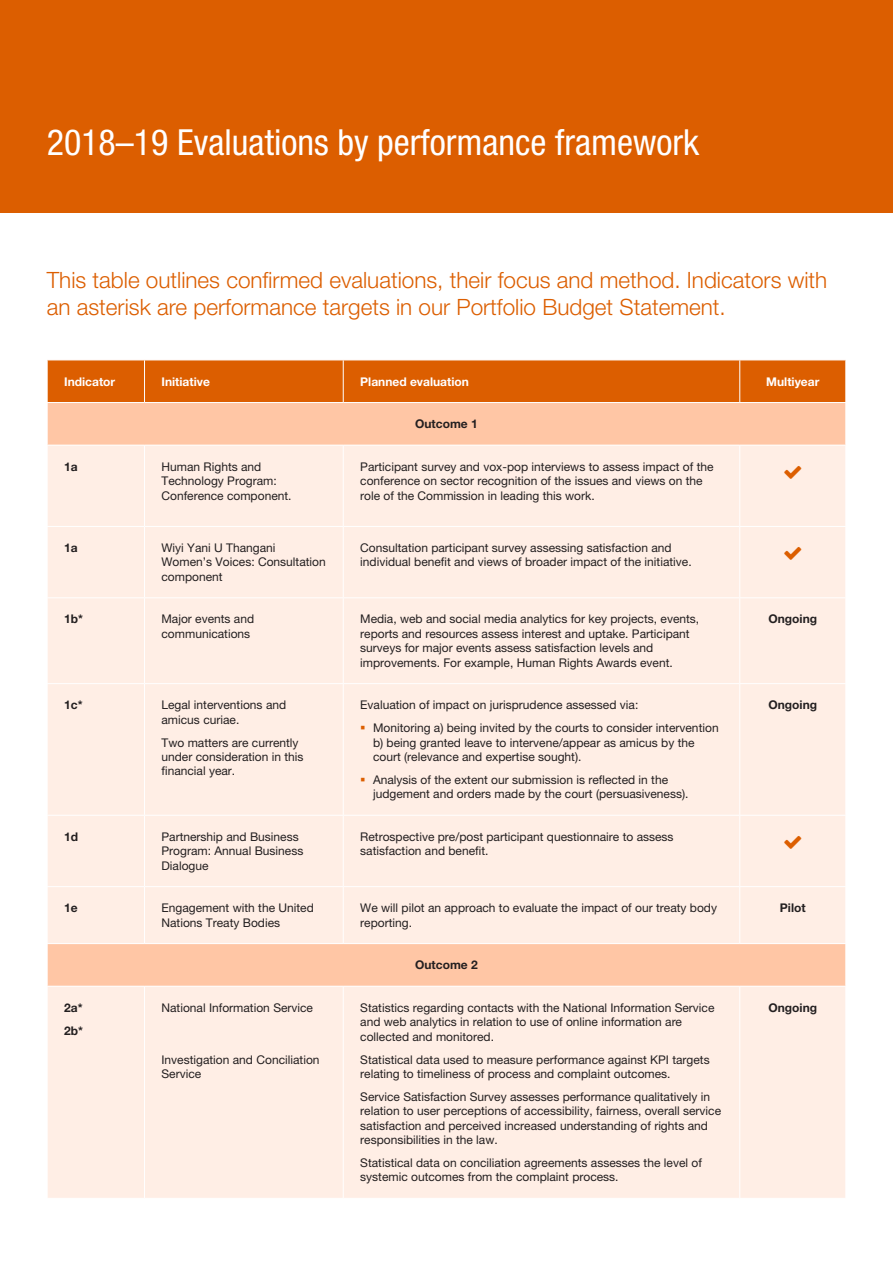
<style>
.page{position:relative;width:893px;height:1263px;background:#fff}
.page>*{position:absolute;margin:0;border:0;box-sizing:border-box;transform-origin:0 0}
.Heading_1{font:condensed 36px "Helvetica Neue LT Pro";color:#fff}
.Heading_Two{font:300 22.5px/27px "Helvetica Neue LT Pro";color:#dc5e00}
.Table_Text_8pt_Roman{font:12px/14.4px "Helvetica Neue LT Pro";color:#231f20}
.Table_Text_8pt_Roman-2{font:700 12px "Helvetica Neue LT Pro";color:#231f20}
.Table_Text_8pt_Roman-3{font:700 12px "Helvetica Neue LT Pro";color:#fff}
</style>
<div class="page">
<div style="left:0;top:0;width:893px;height:213px;background:#dc5e00"></div>
<div style="left:48px;top:361px;width:797px;height:41px;background:#dc5e00"></div>
<div style="left:48px;top:403px;width:797px;height:42px;background:#ffc6a5"></div>
<div style="left:48px;top:446px;width:797px;height:752px;background:#ffeee5"></div>
<hr style="left:144px;top:360px;width:1px;height:42px;background:#fff">
<hr style="left:343px;top:360px;width:1px;height:42px;background:#fff">
<hr style="left:739px;top:360px;width:1px;height:42px;background:#fff">
<hr style="left:144px;top:445px;width:1px;height:81px;background:#fff">
<hr style="left:343px;top:445px;width:1px;height:81px;background:#fff">
<hr style="left:739px;top:445px;width:1px;height:81px;background:#fff">
<hr style="left:47px;top:526px;width:98px;height:1px;background:#fff">
<hr style="left:145px;top:526px;width:198px;height:1px;background:#fff">
<hr style="left:144px;top:527px;width:1px;height:70px;background:#fff">
<hr style="left:343px;top:526px;width:397px;height:1px;background:#fff">
<hr style="left:343px;top:527px;width:1px;height:70px;background:#fff">
<hr style="left:740px;top:526px;width:106px;height:1px;background:#fff">
<hr style="left:739px;top:527px;width:1px;height:70px;background:#fff">
<hr style="left:47px;top:597px;width:98px;height:1px;background:#fff">
<hr style="left:145px;top:597px;width:198px;height:1px;background:#fff">
<hr style="left:144px;top:598px;width:1px;height:85px;background:#fff">
<hr style="left:343px;top:597px;width:397px;height:1px;background:#fff">
<hr style="left:343px;top:598px;width:1px;height:85px;background:#fff">
<hr style="left:740px;top:597px;width:106px;height:1px;background:#fff">
<hr style="left:739px;top:598px;width:1px;height:85px;background:#fff">
<hr style="left:47px;top:683px;width:98px;height:1px;background:#fff">
<hr style="left:145px;top:683px;width:198px;height:1px;background:#fff">
<hr style="left:144px;top:684px;width:1px;height:131px;background:#fff">
<hr style="left:343px;top:683px;width:397px;height:1px;background:#fff">
<hr style="left:343px;top:684px;width:1px;height:131px;background:#fff">
<hr style="left:740px;top:683px;width:106px;height:1px;background:#fff">
<hr style="left:739px;top:684px;width:1px;height:131px;background:#fff">
<hr style="left:47px;top:815px;width:98px;height:1px;background:#fff">
<hr style="left:145px;top:815px;width:198px;height:1px;background:#fff">
<hr style="left:144px;top:816px;width:1px;height:70px;background:#fff">
<hr style="left:343px;top:815px;width:397px;height:1px;background:#fff">
<hr style="left:343px;top:816px;width:1px;height:70px;background:#fff">
<hr style="left:740px;top:815px;width:106px;height:1px;background:#fff">
<hr style="left:739px;top:816px;width:1px;height:70px;background:#fff">
<hr style="left:47px;top:886px;width:98px;height:1px;background:#fff">
<hr style="left:145px;top:886px;width:198px;height:1px;background:#fff">
<hr style="left:144px;top:887px;width:1px;height:56px;background:#fff">
<hr style="left:343px;top:886px;width:397px;height:1px;background:#fff">
<hr style="left:343px;top:887px;width:1px;height:56px;background:#fff">
<hr style="left:740px;top:886px;width:106px;height:1px;background:#fff">
<hr style="left:739px;top:887px;width:1px;height:56px;background:#fff">
<hr style="left:47px;top:943px;width:98px;height:1px;background:#fff">
<hr style="left:145px;top:943px;width:198px;height:1px;background:#fff">
<hr style="left:343px;top:943px;width:397px;height:1px;background:#fff">
<hr style="left:740px;top:943px;width:106px;height:1px;background:#fff">
<hr style="left:47px;top:986px;width:98px;height:1px;background:#fff">
<hr style="left:145px;top:986px;width:198px;height:1px;background:#fff">
<hr style="left:144px;top:986px;width:1px;height:212px;background:#fff">
<hr style="left:343px;top:986px;width:397px;height:1px;background:#fff">
<hr style="left:343px;top:986px;width:1px;height:212px;background:#fff">
<hr style="left:740px;top:986px;width:106px;height:1px;background:#fff">
<hr style="left:739px;top:986px;width:1px;height:212px;background:#fff">
<svg style="left:784px;top:466px;width:17px;height:13px"></svg>
<svg style="left:784px;top:547px;width:17px;height:13px"></svg>
<svg style="left:361px;top:726px;width:4px;height:3px"></svg>
<svg style="left:361px;top:778px;width:4px;height:3px"></svg>
<svg style="left:784px;top:836px;width:17px;height:13px"></svg>
<p class="Heading_1" style="left:47px;top:121px;width:654px">2018–19 Evaluations by performance framework</p>
<p class="Heading_Two" style="left:47px;top:266px;width:782px">This table outlines confirmed evaluations, their focus and method. Indicators with an asterisk are performance targets in our Portfolio Budget Statement.</p>
<p class="Table_Text_8pt_Roman-3" style="left:64px;top:374px;width:53px">Indicator</p>
<p class="Table_Text_8pt_Roman-3" style="left:162px;top:374px;width:50px">Initiative</p>
<p class="Table_Text_8pt_Roman-3" style="left:360px;top:374px;width:110px">Planned evaluation</p>
<p class="Table_Text_8pt_Roman-3" style="left:766px;top:374px;width:55px">Multiyear</p>
<p class="Table_Text_8pt_Roman-2" style="left:415px;top:416px;width:64px">Outcome 1</p>
<p class="Table_Text_8pt_Roman-2" style="left:64px;top:459px;width:15px">1a</p>
<p class="Table_Text_8pt_Roman" style="left:162px;top:459px;width:132px">Human Rights and<br>Technology Program:<br>Conference component.</p>
<p class="Table_Text_8pt_Roman" style="left:360px;top:459px;width:355px">Participant survey and vox-pop interviews to assess impact of the conference on sector recognition of the issues and views on the role of the Commission in leading this work.</p>
<p class="Table_Text_8pt_Roman-2" style="left:64px;top:540px;width:15px">1a</p>
<p class="Table_Text_8pt_Roman" style="left:162px;top:540px;width:166px">Wiyi Yani U Thangani<br>Women’s Voices: Consultation component</p>
<p class="Table_Text_8pt_Roman" style="left:360px;top:540px;width:333px">Consultation participant survey assessing satisfaction and individual benefit and views of broader impact of the initiative.</p>
<p class="Table_Text_8pt_Roman-2" style="left:64px;top:612px;width:20px">1b*</p>
<p class="Table_Text_8pt_Roman" style="left:162px;top:612px;width:94px">Major events and communications</p>
<p class="Table_Text_8pt_Roman" style="left:360px;top:612px;width:340px">Media, web and social media analytics for key projects, events, reports and resources assess interest and uptake. Participant surveys for major events assess satisfaction levels and improvements. For example, Human Rights Awards event.</p>
<p class="Table_Text_8pt_Roman-2" style="left:768px;top:612px;width:50px">Ongoing</p>
<p class="Table_Text_8pt_Roman-2" style="left:64px;top:697px;width:20px">1c*</p>
<p class="Table_Text_8pt_Roman" style="left:162px;top:697px;width:126px">Legal interventions and amicus curiae.</p>
<p class="Table_Text_8pt_Roman" style="left:162px;top:735px;width:144px">Two matters are currently under consideration in this financial year.</p>
<p class="Table_Text_8pt_Roman-2" style="left:768px;top:697px;width:50px">Ongoing</p>
<p class="Table_Text_8pt_Roman" style="left:360px;top:697px;width:280px">Evaluation of impact on jurisprudence assessed via:</p>
<p class="Table_Text_8pt_Roman" style="left:373px;top:720px;width:347px">Monitoring a) being invited by the courts to consider intervention b) being granted leave to intervene/appear as amicus by the court (relevance and expertise sought).</p>
<p class="Table_Text_8pt_Roman" style="left:373px;top:772px;width:317px">Analysis of the extent our submission is reflected in the judgement and orders made by the court (persuasiveness).</p>
<p class="Table_Text_8pt_Roman-2" style="left:64px;top:829px;width:16px">1d</p>
<p class="Table_Text_8pt_Roman" style="left:162px;top:829px;width:143px">Partnership and Business<br>Program: Annual Business<br>Dialogue</p>
<p class="Table_Text_8pt_Roman" style="left:360px;top:829px;width:315px">Retrospective pre/post participant questionnaire to assess satisfaction and benefit.</p>
<p class="Table_Text_8pt_Roman-2" style="left:64px;top:900px;width:15px">1e</p>
<p class="Table_Text_8pt_Roman" style="left:162px;top:900px;width:154px">Engagement with the United<br>Nations Treaty Bodies</p>
<p class="Table_Text_8pt_Roman" style="left:360px;top:900px;width:358px">We will pilot an approach to evaluate the impact of our treaty body reporting.</p>
<p class="Table_Text_8pt_Roman-2" style="left:780px;top:900px;width:27px">Pilot</p>
<p class="Table_Text_8pt_Roman-2" style="left:415px;top:957px;width:64px">Outcome 2</p>
<p class="Table_Text_8pt_Roman-2" style="left:64px;top:1000px;width:20px">2a*</p>
<p class="Table_Text_8pt_Roman-2" style="left:64px;top:1023px;width:20px">2b*</p>
<p class="Table_Text_8pt_Roman" style="left:162px;top:1000px;width:153px">National Information Service</p>
<p class="Table_Text_8pt_Roman" style="left:360px;top:1000px;width:356px">Statistics regarding contacts with the National Information Service and web analytics in relation to use of online information are collected and monitored.</p>
<p class="Table_Text_8pt_Roman" style="left:360px;top:1052px;width:351px">Statistical data used to measure performance against KPI targets relating to timeliness of process and complaint outcomes.</p>
<p class="Table_Text_8pt_Roman" style="left:360px;top:1089px;width:362px">Service Satisfaction Survey assesses performance qualitatively in relation to user perceptions of accessibility, fairness, overall service satisfaction and perceived increased understanding of rights and responsibilities in the law.</p>
<p class="Table_Text_8pt_Roman" style="left:360px;top:1155px;width:343px">Statistical data on conciliation agreements assesses the level of systemic outcomes from the complaint process.</p>
<p class="Table_Text_8pt_Roman-2" style="left:768px;top:1000px;width:50px">Ongoing</p>
<p class="Table_Text_8pt_Roman" style="left:162px;top:1052px;width:160px">Investigation and Conciliation<br>Service</p>
</div>
